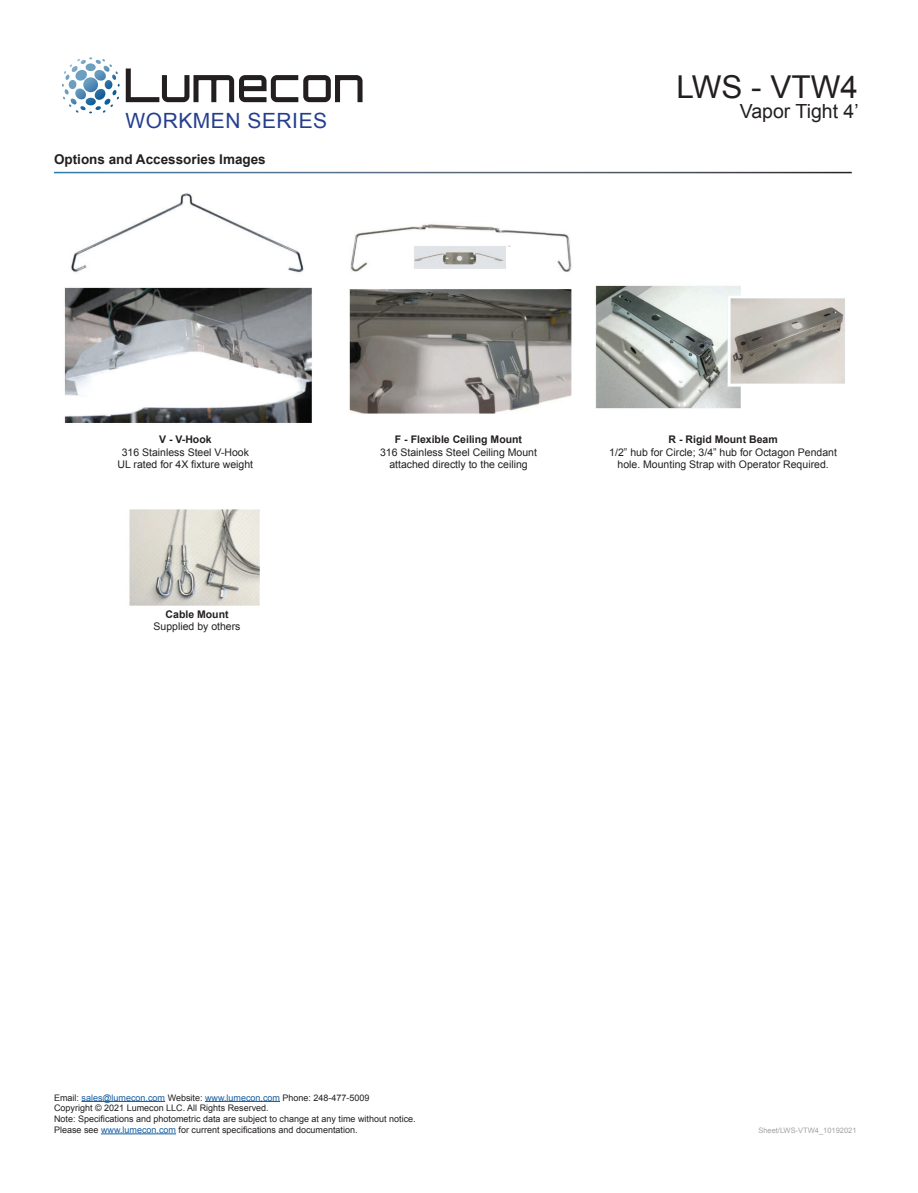
<style>
.page{position:relative;width:918px;height:1193px;background:#fff}
.page>*{position:absolute;margin:0;border:0;box-sizing:border-box;transform-origin:0 0}
.t1{font:31.5px "Arial";color:#231f20}
.t2{font:21px "Arial";letter-spacing:.025em;color:#253f8e}
.t3{font:19.5px "Arial";color:#231f20}
.t4{font:700 13.5px "Arial";color:#231f20}
.t5{font:10.5px/12.6px "Arial";color:#231f20;text-align:center}
.t6{font:700 10.5px "Arial";color:#231f20}
.t7{font:9px/10.8px "Arial";color:#231f20}
.t8{font:7.5px "Arial";color:#a1a3a6}
.s1{color:#175d9e}
</style>
<div class="page">
<img style="left:64px;top:193px;width:248px;height:230px">
<img style="left:349px;top:224px;width:223px;height:190px">
<img style="left:129px;top:509px;width:131px;height:97px">
<img style="left:595px;top:285px;width:250px;height:124px">
<svg style="left:126px;top:68px;width:237px;height:34px"></svg>
<svg style="left:62px;top:57px;width:58px;height:56px"></svg>
<hr style="left:82px;top:1101px;width:83px;height:1px;background:#175d9e">
<hr style="left:205px;top:1101px;width:75px;height:1px;background:#175d9e">
<hr style="left:101px;top:1133px;width:75px;height:1px;background:#175d9e">
<h2 class="t2" style="left:126px;top:107px;width:203px">WORKMEN SERIES</h2>
<h3 class="t4" style="left:54px;top:151px;width:213px">Options and Accessories Images</h3>
<h1 class="t1" style="left:677px;top:66px;width:183px">LWS - VTW4</h1>
<h3 class="t3" style="left:740px;top:99px;width:120px">Vapor Tight 4’</h3>
<p class="t6" style="left:159px;top:432px;width:54px">V - V-Hook</p>
<p class="t5" style="left:118px;top:446px;width:137px">316 Stainless Steel V-Hook<br>UL rated for 4X fixture weight</p>
<p class="t6" style="left:166px;top:607px;width:64px">Cable Mount</p>
<p class="t5" style="left:154px;top:620px;width:88px">Supplied by others</p>
<p class="t6" style="left:395px;top:432px;width:129px">F - Flexible Ceiling Mount</p>
<p class="t5" style="left:380px;top:446px;width:158px">316 Stainless Steel Ceiling Mount attached directly to the ceiling</p>
<p class="t6" style="left:669px;top:432px;width:111px">R - Rigid Mount Beam</p>
<p class="t5" style="left:609px;top:446px;width:229px">1/2” hub for Circle; 3/4” hub for Octagon Pendant hole. Mounting Strap with Operator Required.</p>
<p class="t7" style="left:54px;top:1092px;width:363px">Email: <span class="s1">sales@lumecon.com</span> Website: <span class="s1">www.lumecon.com</span> Phone: 248-477-5009<br>Copyright © 2021 Lumecon LLC. All Rights Reserved.<br>Note: Specifications and photometric data are subject to change at any time without notice.<br>Please see <span class="s1">www.lumecon.com</span> for current specifications and documentation.</p>
<p class="t8" style="left:758px;top:1125px;width:100px">Sheet/LWS-VTW4_10192021</p>
</div>
